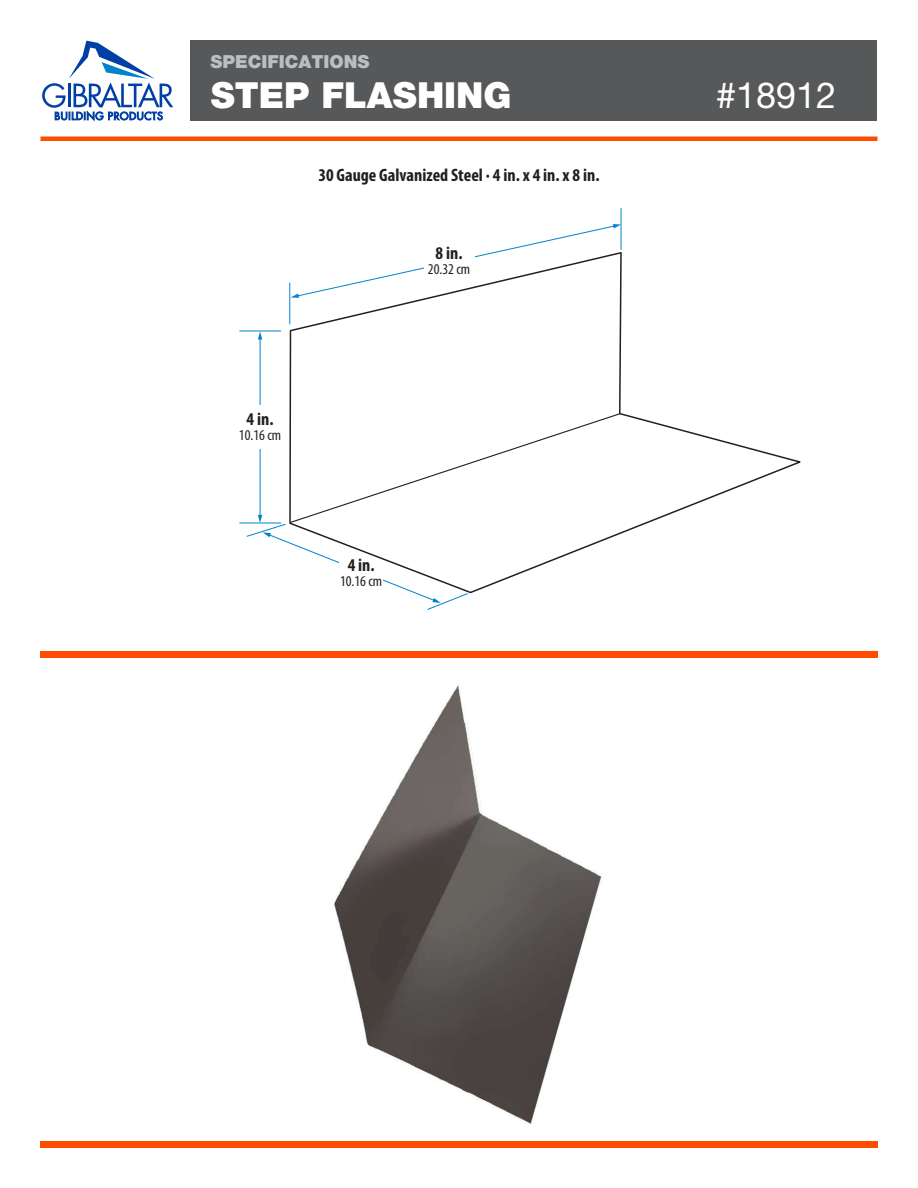
<style>
.page{position:relative;width:918px;height:1188px;background:#fff}
.page>*{position:absolute;margin:0;border:0;box-sizing:border-box;transform-origin:0 0}
.t1{font:900 36px "Helvetica Neue";color:#fff}
.t2{font:36px "Helvetica Neue";color:#fff}
.t3{font:700 condensed 18px "Myriad Pro";color:#211e1e}
.t4{font:900 18px "Helvetica Neue";color:#bcbdc0}
.t5{font:condensed 15px "Myriad Pro";color:#211e1e}
</style>
<div class="page">
<img style="left:214px;top:685px;width:490px;height:463px">
<div style="left:190px;top:40px;width:687px;height:81px;background:#57585a"></div>
<svg style="left:42px;top:41px;width:131px;height:80px"></svg>
<div style="left:40px;top:136px;width:838px;height:5px;background:#ff4c00"></div>
<div style="left:40px;top:1141px;width:838px;height:6px;background:#ff4c00"></div>
<div style="left:40px;top:652px;width:838px;height:6px;background:#ff4c00"></div>
<hr style="left:239px;top:331px;width:42px;height:1px;background:#0083ca">
<hr style="left:621px;top:208px;width:1px;height:42px;background:#0083ca">
<hr style="left:239px;top:523px;width:42px;height:1px;background:#0083ca">
<hr style="left:260px;top:338px;width:1px;height:178px;background:#0083ca">
<svg style="left:258px;top:331px;width:4px;height:9px"></svg>
<svg style="left:499px;top:224px;width:122px;height:27px"></svg>
<div style="left:235px;top:406px;width:50px;height:43px;background:#fff"></div>
<svg style="left:289px;top:251px;width:512px;height:283px"></svg>
<svg style="left:246px;top:412px;width:376px;height:198px"></svg>
<p class="t4" style="left:211px;top:51px;width:161px">SPECIFICATIONS</p>
<h1 class="t1" style="left:211px;top:74px;width:302px">STEP FLASHING</h1>
<h1 class="t2" style="left:716px;top:74px;width:122px">#18912</h1>
<p class="t3" style="left:318px;top:163px;width:283px">30 Gauge Galvanized Steel · 4 in. x 4 in. x 8 in.</p>
<p class="t3" style="left:247px;top:407px;width:28px">4 in.</p>
<p class="t5" style="left:239px;top:426px;width:44px">10.16 cm</p>
<p class="t3" style="left:436px;top:242px;width:28px">8 in.</p>
<p class="t5" style="left:428px;top:260px;width:44px">20.32 cm</p>
<p class="t3" style="left:348px;top:554px;width:28px">4 in.</p>
<p class="t5" style="left:340px;top:572px;width:44px">10.16 cm</p>
</div>
